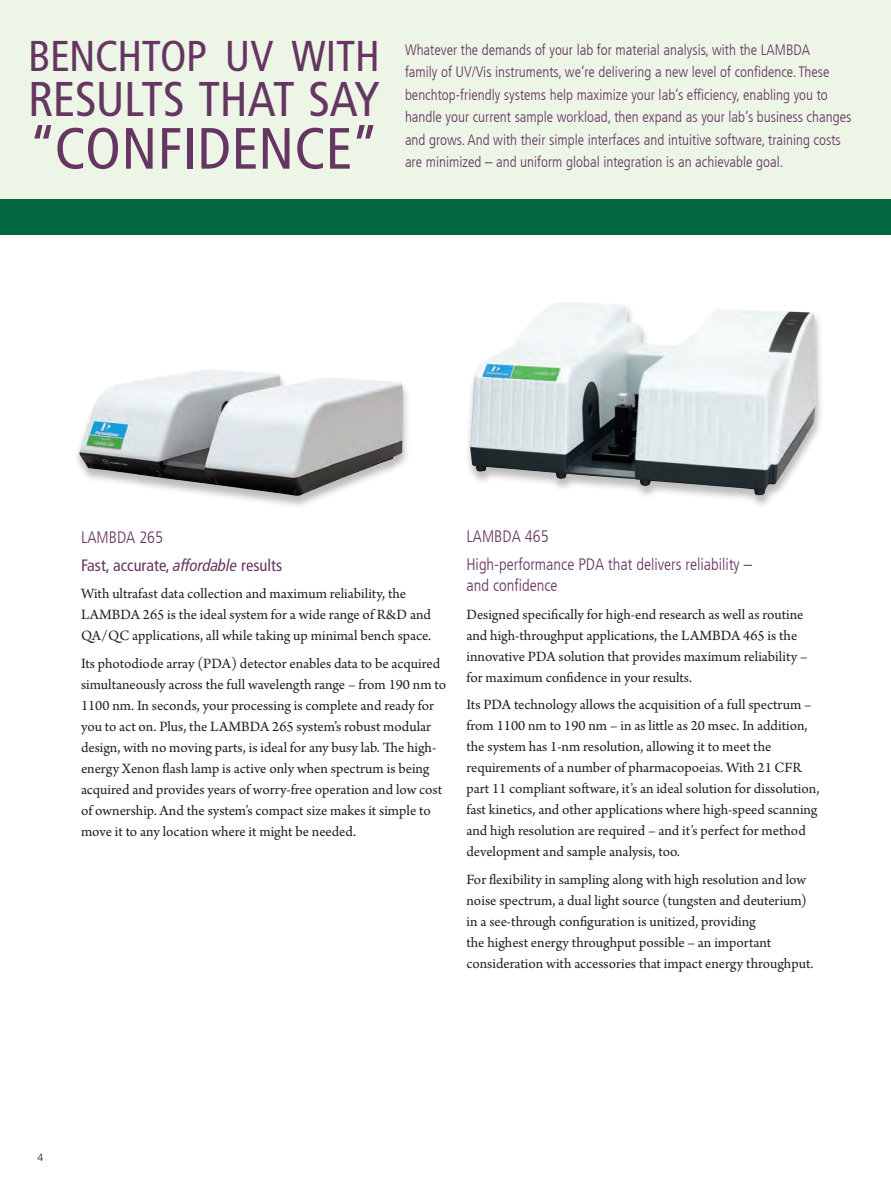
<style>
.page{position:relative;width:891px;height:1188px;background:#fff}
.page>*{position:absolute;margin:0;border:0;box-sizing:border-box;transform-origin:0 0}
.t1{font:condensed 58.2px "Frutiger LT Com";letter-spacing:.01em;color:#653661}
.t2{font:condensed 48.75px "Frutiger LT Com";letter-spacing:-.01em;color:#653661}
.t3{font:condensed 43.2px "Frutiger LT Com";letter-spacing:-.005em;color:#653661}
.t4{font:300 condensed 16.5px/27.8px "Frutiger LT Com";color:#653661}
.t5{font:condensed 16.5px/27.8px "Frutiger LT Com";color:#653661}
.t6{font:15px/21px "Arno Pro";color:#231f20}
.t7{font:300 condensed 15px/22.5px "Frutiger LT Com";color:#653661}
.t8{font:300 10.5px "Frutiger LT Com";color:#231f20}
.s1{font-weight:300}
.s2{font-style:italic}
</style>
<div class="page">
<div style="left:0;top:0;width:891px;height:235px;background:#edf5e6"></div>
<div style="left:0;top:199px;width:891px;height:36px;background:#00673e"></div>
<img style="left:77px;top:369px;width:330px;height:137px">
<img style="left:468px;top:302px;width:353px;height:203px">
<h3 class="t3" style="left:28px;top:31px;width:353px">BENCHTOP UV WITH</h3>
<h2 class="t2" style="left:28px;top:71px;width:353px">RESULTS THAT SAY</h2>
<h1 class="t1" style="left:28px;top:115px;width:353px">“CONFIDENCE”</h1>
<p class="t7" style="left:405px;top:38px;width:448px">Whatever the demands of your lab for material analysis, with the LAMBDA<br>family of UV/Vis instruments, we’re delivering a new level of confidence. These benchtop-friendly systems help maximize your lab’s efficiency, enabling you to handle your current sample workload, then expand as your lab’s business changes and grows. And with their simple interfaces and intuitive software, training costs are minimized – and uniform global integration is an achievable goal.</p>
<p class="t5" style="left:81px;top:523px;width:203px"><span class="s1">LAMBDA 265<br></span>Fast, accurate, <span class="s2">affordable</span> results</p>
<p class="t6" style="left:81px;top:584px;width:352px">With ultrafast data collection and maximum reliability, the<br>LAMBDA 265 is the ideal system for a wide range of R&amp;D and<br>QA/QC applications, all while taking up minimal bench space.</p>
<p class="t6" style="left:81px;top:654px;width:367px">Its photodiode array (PDA) detector enables data to be acquired simultaneously across the full wavelength range – from 190 nm to 1100 nm. In seconds, your processing is complete and ready for you to act on. Plus, the LAMBDA 265 system’s robust modular design, with no moving parts, is ideal for any busy lab. The high&shy;energy Xenon flash lamp is active only when spectrum is being acquired and provides years of worry-free operation and low cost of ownership. And the system’s compact size makes it simple to move it to any location where it might be needed.</p>
<p class="t4" style="left:466px;top:523px;width:287px">LAMBDA 465<br>High-performance PDA that delivers reliability –</p>
<p class="t4" style="left:466px;top:572px;width:93px">and confidence</p>
<p class="t6" style="left:466px;top:604px;width:343px">Designed specifically for high-end research as well as routine and high-throughput applications, the LAMBDA 465 is the innovative PDA solution that provides maximum reliability – for maximum confidence in your results.</p>
<p class="t6" style="left:466px;top:695px;width:354px">Its PDA technology allows the acquisition of a full spectrum – from 1100 nm to 190 nm – in as little as 20 msec. In addition, the system has 1-nm resolution, allowing it to meet the requirements of a number of pharmacopoeias. With 21 CFR part 11 compliant software, it’s an ideal solution for dissolution, fast kinetics, and other applications where high-speed scanning and high resolution are required – and it’s perfect for method development and sample analysis, too.</p>
<p class="t6" style="left:466px;top:870px;width:349px">For flexibility in sampling along with high resolution and low noise spectrum, a dual light source (tungsten and deuterium) in a see-through configuration is unitized, providing<br>the highest energy throughput possible – an important consideration with accessories that impact energy throughput.</p>
<p class="t8" style="left:38px;top:1151px;width:7px">4</p>
</div>
